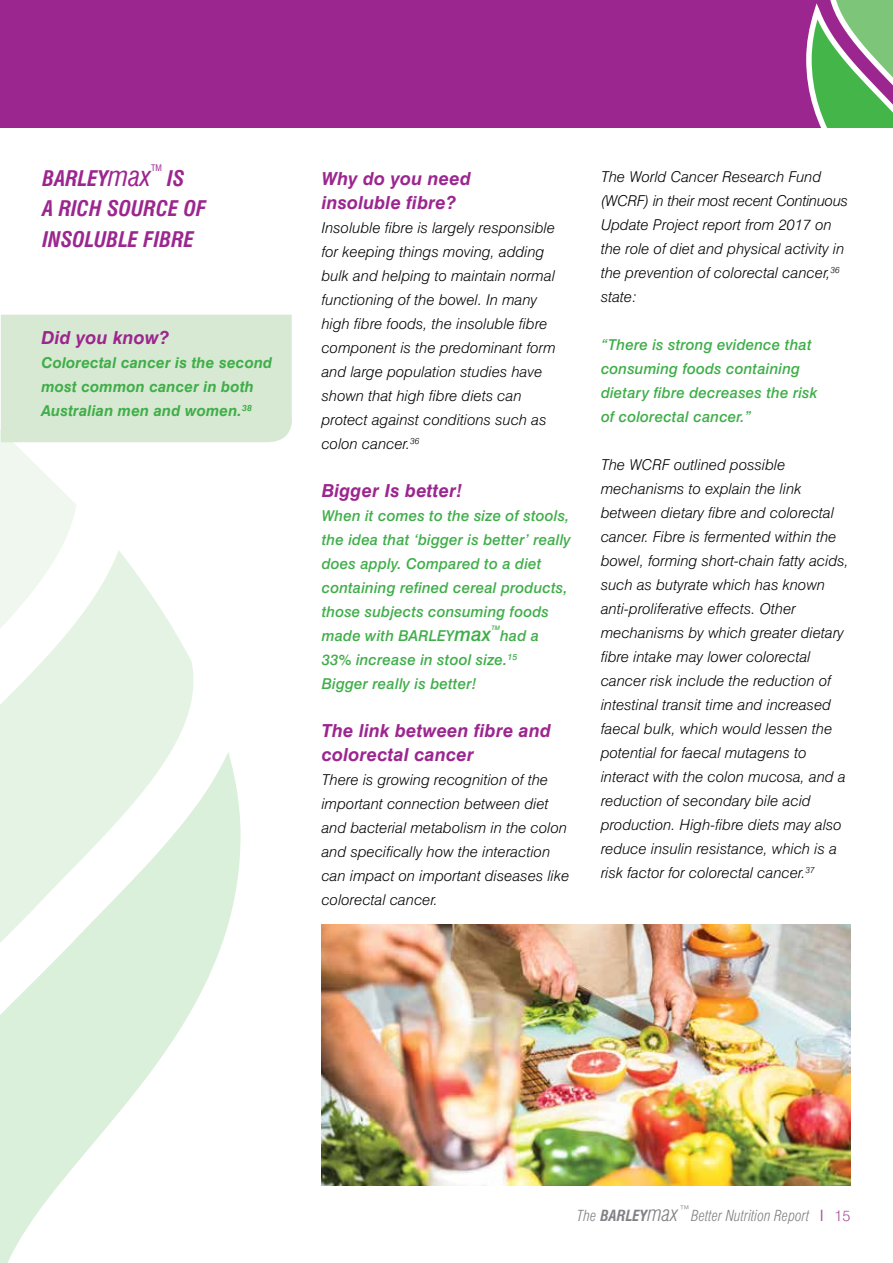
<style>
.page{position:relative;width:893px;height:1263px;background:#fff}
.page>*{position:absolute;margin:0;border:0;box-sizing:border-box;transform-origin:0 0}
.t1{font:italic 700 condensed 21px/30px "Swiss 721 BT";color:#9c268f}
.t2{font:italic 700 18px/24px "Swiss 721 BT";letter-spacing:.01em;color:#9c268f}
.t3{font:italic 300 15px/24px "Swiss 721 BT";letter-spacing:.01em;color:#000}
.t4{font:italic 500 15px/24px "Swiss 721 BT";letter-spacing:.01em;color:#3fae49}
.t5{font:italic 700 15px/24px "Swiss 721 BT";letter-spacing:.01em;color:#3fae49}
.t6{font:italic 300 condensed 15px "Swiss 721 BT";color:#808285}
.t7{font:condensed 8.7px "Swiss 721 BT";color:#9c268f}
.t8{font:italic 500 6.15px "Swiss 721 BT";color:#3fae49}
.s1{font-weight:400;font-size:27px}
.s2{font-size:19.5px}
.s3{font-weight:700}
.s4{font-size:21px}
.s5{font-weight:400;font-style:normal;color:#aa55a1}
.s6{font-style:normal;font-stretch:normal;color:#aa55a1}
</style>
<div class="page">
<div style="left:0;top:0;width:893px;height:128px;background:#9c268f"></div>
<svg style="left:806px;top:0;width:87px;height:128px"></svg>
<svg style="left:0;top:442px;width:100px;height:25px"></svg>
<svg style="left:0;top:467px;width:191px;height:194px"></svg>
<svg style="left:0;top:661px;width:241px;height:602px"></svg>
<div style="left:0;top:315px;width:292px;height:127px;background:#d8e9d3"></div>
<img style="left:322px;top:924px;width:528px;height:261px">
<p class="t7" style="left:151px;top:163px;width:12px">TM</p>
<h1 class="t1" style="left:43px;top:164px;width:165px;text-indent:125px">IS<br>A RICH SOURCE OF<br>INSOLUBLE FIBRE</h1>
<p class="t3" style="left:601px;top:164px;width:249px">The World Cancer Research Fund (WCRF) in their most recent Continuous<br>Update Project report from 2017 on the role of diet and physical activity in the prevention of colorectal cancer,<sup>36 </sup>state:</p>
<p class="t4" style="left:601px;top:332px;width:218px">“There is strong evidence that consuming foods containing dietary fibre decreases the risk of colorectal cancer.”</p>
<p class="t3" style="left:601px;top:452px;width:249px">The WCRF outlined possible mechanisms to explain the link between dietary fibre and colorectal cancer. Fibre is fermented within the bowel, forming short-chain fatty acids, such as butyrate which has known anti-proliferative effects. Other mechanisms by which greater dietary fibre intake may lower colorectal cancer risk include the reduction of intestinal transit time and increased faecal bulk, which would lessen the potential for faecal mutagens to interact with the colon mucosa, and a reduction of secondary bile acid production. High-fibre diets may also reduce insulin resistance, which is a risk factor for colorectal cancer.<sup>37</sup></p>
<h1 class="t1" style="left:43px;top:164px;width:110px">BARLEY<span class="s1">max</span></h1>
<p class="t2" style="left:322px;top:166px;width:151px">Why do you need insoluble fibre?</p>
<p class="t3" style="left:322px;top:215px;width:236px">Insoluble fibre is largely responsible for keeping things moving, adding bulk and helping to maintain normal functioning of the bowel. In many high fibre foods, the insoluble fibre component is the predominant form and large population studies have shown that high fibre diets can protect against conditions such as colon cancer.<sup>36</sup></p>
<p class="t2" style="left:322px;top:478px;width:142px">Bigger Is better!</p>
<p class="t4" style="left:322px;top:503px;width:251px">When it comes to the size of stools, the idea that ‘bigger is better’ really does apply. Compared to a diet containing refined cereal products, those subjects consuming foods made with BARLEY<span class="s2">max</span></p>
<p class="t2" style="left:41px;top:325px;width:129px">Did you know?</p>
<p class="t5" style="left:41px;top:350px;width:232px">Colorectal cancer is the second most common cancer in both<br>Australian men and women.<sup>38</sup></p>
<p class="t8" style="left:491px;top:624px;width:10px">TM</p>
<p class="t4" style="left:322px;top:623px;width:219px;text-indent:178px">had a<br>33% increase in stool size.<sup>15<br></sup>Bigger really is better!</p>
<p class="t2" style="left:322px;top:718px;width:231px">The link between fibre and colorectal cancer</p>
<p class="t3" style="left:322px;top:767px;width:249px">There is growing recognition of the important connection between diet and bacterial metabolism in the colon and specifically how the interaction can impact on important diseases like colorectal cancer.</p>
<p class="t6" style="left:577px;top:1206px;width:275px">The <span class="s3">BARLEY</span><span class="s4">max</span><sup>™</sup>Better Nutrition Report <span class="s5">I</span> <span class="s6">15</span></p>
</div>
